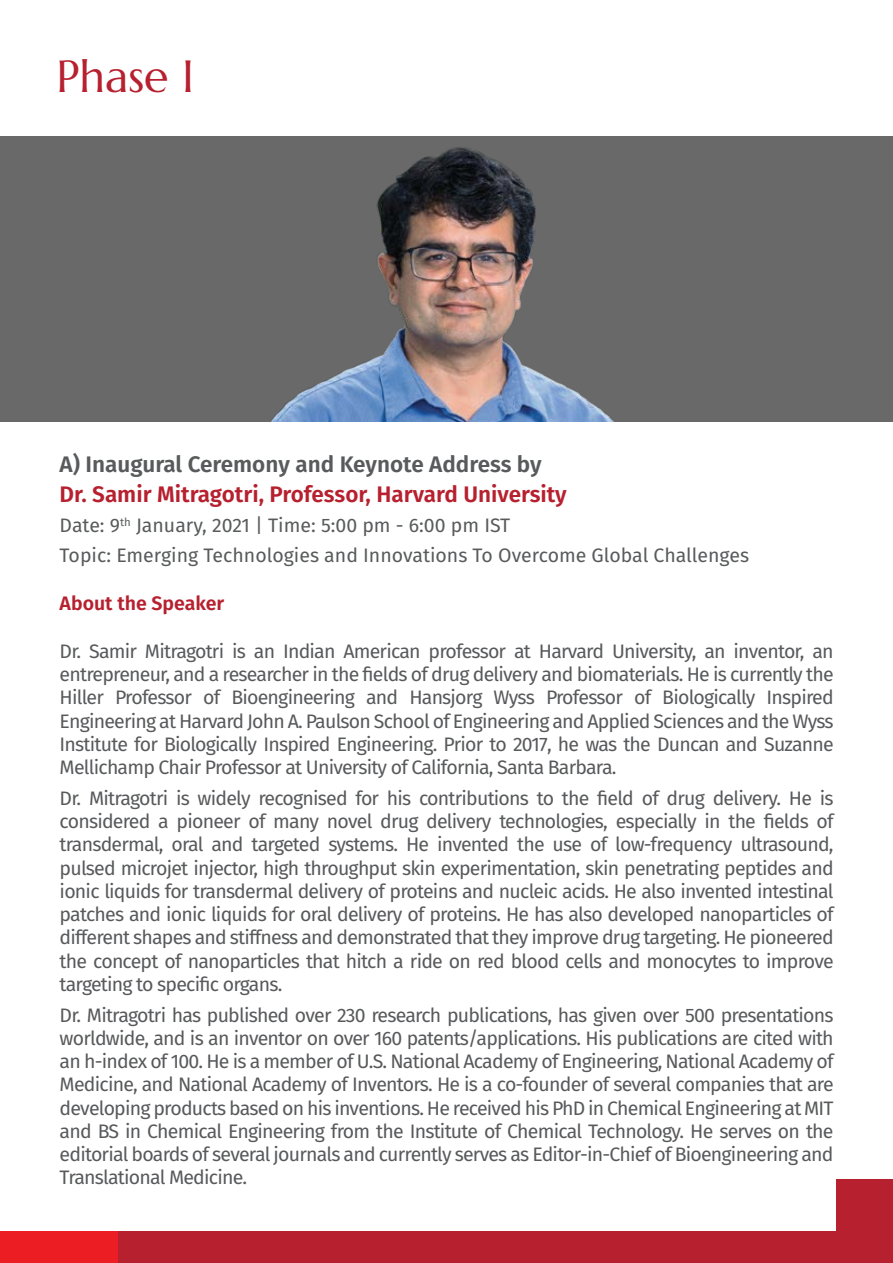
<style>
.page{position:relative;width:893px;height:1263px;background:#fff}
.page>*{position:absolute;margin:0;border:0;box-sizing:border-box;transform-origin:0 0}
.t1{font:45px "Marcellus";color:#b7202e}
.t2{font:600 22.5px "Fira Sans";color:#b7202e}
.t3{font:600 22.5px "Fira Sans";color:#585a5b}
.t4{font:19.5px/23.2px "Fira Sans";letter-spacing:-.04em;color:#58595b;text-align:justify}
.t5{font:19.5px/30px "Fira Sans";color:#585a5b}
.t6{font:600 19.5px "Fira Sans";color:#b7202e}
</style>
<div class="page">
<div style="left:0;top:1232px;width:118px;height:31px;background:#ed1d24"></div>
<div style="left:118px;top:1232px;width:775px;height:31px;background:#b7202e"></div>
<div style="left:837px;top:1179px;width:56px;height:84px;background:#b7202e"></div>
<div style="left:0;top:136px;width:893px;height:285px;background:#69696a"></div>
<img style="left:271px;top:147px;width:342px;height:274px">
<h1 class="t1" style="left:56px;top:48px;width:139px">Phase I</h1>
<p class="t3" style="left:60px;top:446px;width:484px">A) Inaugural Ceremony and Keynote Address by</p>
<p class="t2" style="left:60px;top:476px;width:509px">Dr. Samir Mitragotri, Professor, Harvard University</p>
<p class="t5" style="left:60px;top:510px;width:691px">Date: 9<sup>th</sup> January, 2021 | Time: 5:00 pm - 6:00 pm IST<br>Topic: Emerging Technologies and Innovations To Overcome Global Challenges</p>
<p class="t6" style="left:60px;top:587px;width:166px">About the Speaker</p>
<p class="t4" style="left:60px;top:639px;width:776px">Dr. Samir Mitragotri is an Indian American professor at Harvard University, an inventor, an entrepreneur, and a researcher in the fields of drug delivery and biomaterials. He is currently the Hiller Professor of Bioengineering and Hansjorg Wyss Professor of Biologically Inspired Engineering at Harvard John A. Paulson School of Engineering and Applied Sciences and the Wyss Institute for Biologically Inspired Engineering. Prior to 2017, he was the Duncan and Suzanne Mellichamp Chair Professor at University of California, Santa Barbara.</p>
<p class="t4" style="left:60px;top:786px;width:776px">Dr. Mitragotri is widely recognised for his contributions to the field of drug delivery. He is considered a pioneer of many novel drug delivery technologies, especially in the fields of transdermal, oral and targeted systems. He invented the use of low-frequency ultrasound, pulsed microjet injector, high throughput skin experimentation, skin penetrating peptides and ionic liquids for transdermal delivery of proteins and nucleic acids. He also invented intestinal patches and ionic liquids for oral delivery of proteins. He has also developed nanoparticles of different shapes and stiffness and demonstrated that they improve drug targeting. He pioneered the concept of nanoparticles that hitch a ride on red blood cells and monocytes to improve targeting to specific organs.</p>
<p class="t4" style="left:60px;top:1003px;width:776px">Dr. Mitragotri has published over 230 research publications, has given over 500 presentations worldwide, and is an inventor on over 160 patents/applications. His publications are cited with an h-index of 100. He is a member of U.S. National Academy of Engineering, National Academy of Medicine, and National Academy of Inventors. He is a co-founder of several companies that are developing products based on his inventions. He received his PhD in Chemical Engineering at MIT and BS in Chemical Engineering from the Institute of Chemical Technology. He serves on the editorial boards of several journals and currently serves as Editor-in-Chief of Bioengineering and Translational Medicine.</p>
</div>
